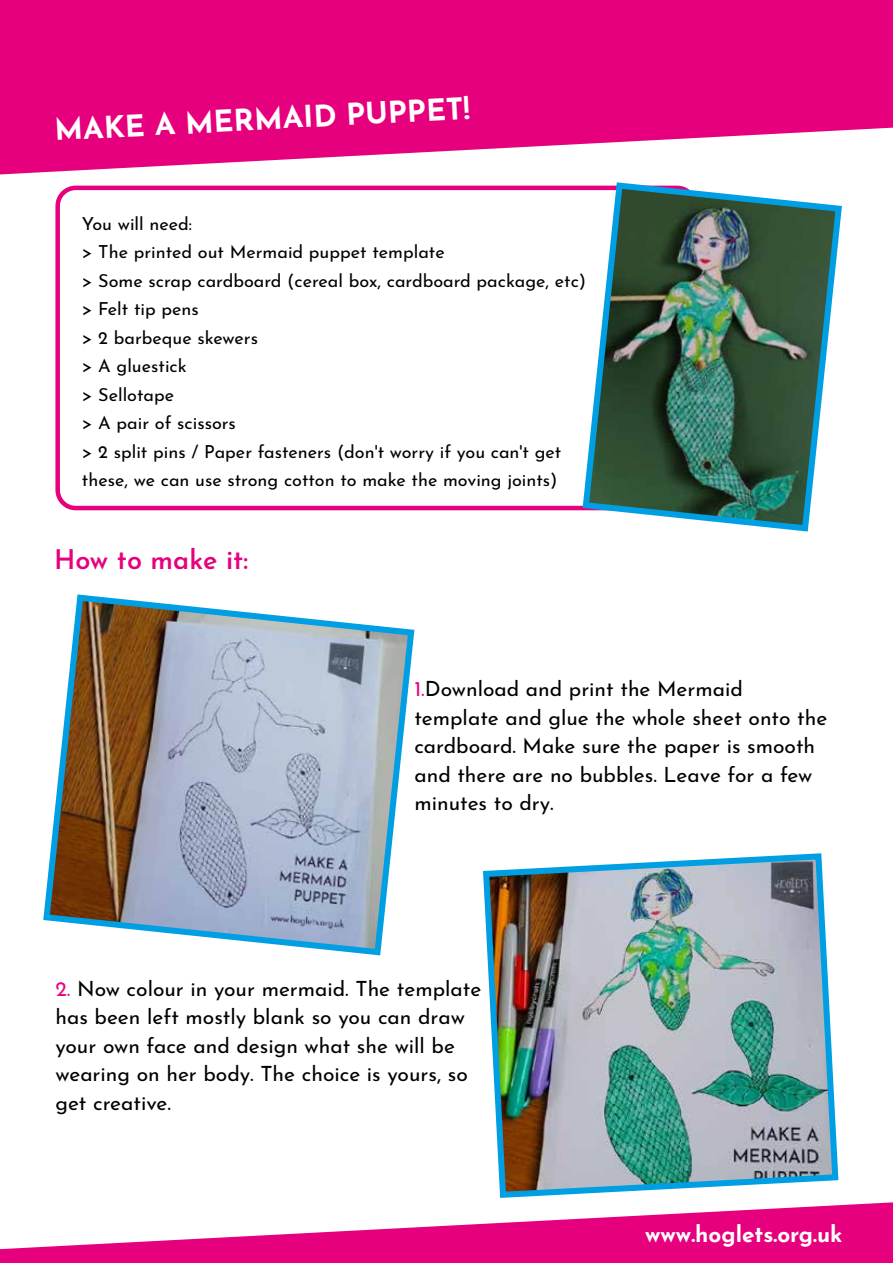
<style>
.page{position:relative;width:893px;height:1263px;background:#fff}
.page>*{position:absolute;margin:0;border:0;box-sizing:border-box;transform-origin:0 0}
.t1{font:700 30px "Josefin Sans";color:#fff}
.t2{font:600 27px "Josefin Sans";color:#e6007d}
.t3{font:700 22.5px "Josefin Sans";color:#fff}
.t4{font:21px/28.5px "Josefin Sans";color:#000}
.t5{font:18px/28.5px "Josefin Sans";color:#000}
.s1{color:#e5087e}
</style>
<div class="page">
<svg style="left:0;top:0;width:893px;height:175px;fill:#e6007d"></svg>
<div style="left:55px;top:186px;width:642px;height:324px;border:4px solid #e6007d;border-radius:18px"></div>
<svg style="left:0;top:1202px;width:893px;height:61px;fill:#e6007d"></svg>
<img style="left:579px;top:182px;width:263px;height:350px">
<svg style="left:43px;top:594px;width:372px;height:362px"></svg>
<img style="left:483px;top:853px;width:356px;height:345px">
<h1 class="t1" style="left:53px;top:103px;width:417px;rotate:-3deg">MAKE A MERMAID PUPPET!</h1>
<p class="t5" style="left:82px;top:207px;width:506px">You will need:<br>&gt; The printed out Mermaid puppet template<br>&gt; Some scrap cardboard (cereal box, cardboard package, etc) &gt; Felt tip pens<br>&gt; 2 barbeque skewers<br>&gt; A gluestick<br>&gt; Sellotape<br>&gt; A pair of scissors<br>&gt; 2 split pins / Paper fasteners (don't worry if you can't get these, we can use strong cotton to make the moving joints)</p>
<p class="t2" style="left:54px;top:536px;width:196px">How to make it:</p>
<p class="t4" style="left:414px;top:672px;width:414px"><span class="s1">1.</span>Download and print the Mermaid template and glue the whole sheet onto the cardboard. Make sure the paper is smooth and there are no bubbles. Leave for a few minutes to dry.</p>
<p class="t4" style="left:55px;top:972px;width:427px"><span class="s1">2.</span> Now colour in your mermaid. The template has been left mostly blank so you can draw your own face and design what she will be wearing on her body. The choice is yours, so get creative.</p>
<p class="t3" style="left:645px;top:1214px;width:199px">www.hoglets.org.uk</p>
</div>
